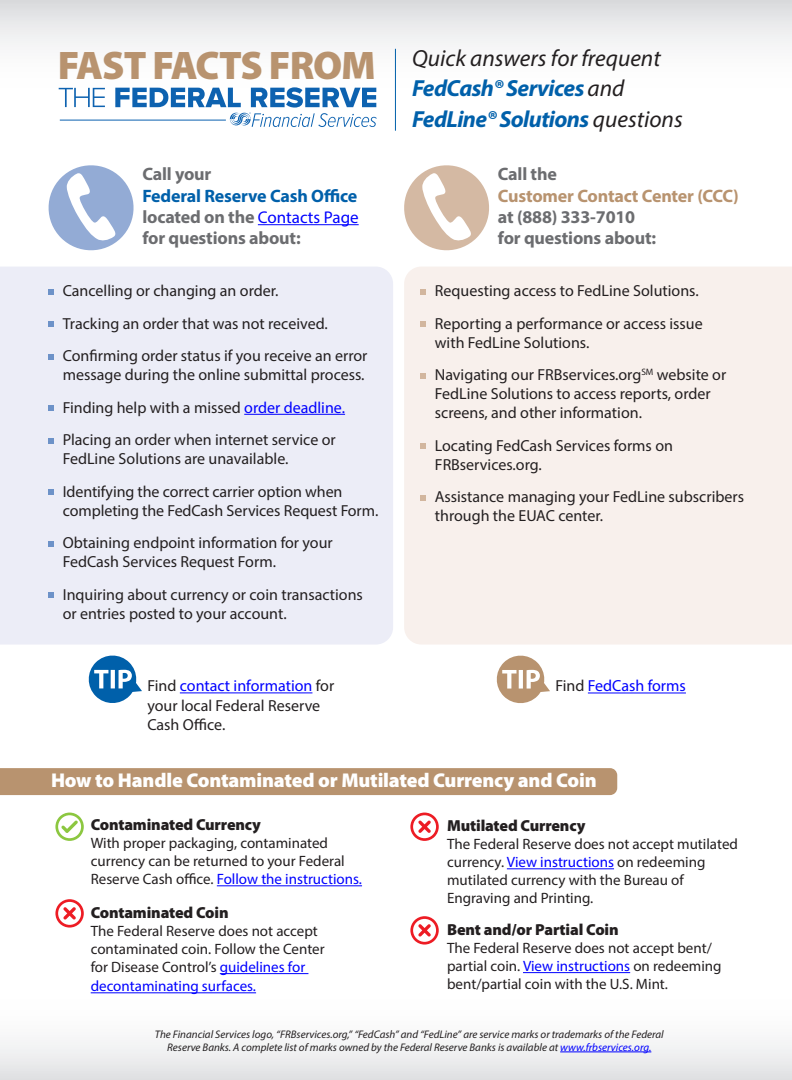
<style>
.page{position:relative;width:792px;height:1080px;background:#fff}
.page>*{position:absolute;margin:0;border:0;box-sizing:border-box;transform-origin:0 0}
.t1{font:italic 23.3px/30.2px "Myriad Pro";color:#231f20}
.t2{font:900 20px "Myriad Pro";letter-spacing:-.01em;color:#fff}
.t3{font:700 18px/21.4px "Myriad Pro";letter-spacing:-.01em;color:#6c6d70}
.t4{font:16px/32.5px "Myriad Pro";color:#231f20}
.t5{font:900 16px "Myriad Pro";letter-spacing:-.01em;color:#231f20}
.t6{font:16px "Myriad Pro";color:#00f}
.t7{font:15px/18px "Myriad Pro";color:#231f20}
.t8{font:italic 11px/13.1px "Myriad Pro";color:#231f20;text-align:center}
.s1{font-weight:900;font-style:normal;font-size:40px;color:#b8936f}
.s2{font-weight:700;color:#0060aa}
.s3{color:#0060aa}
.s4{font-weight:400;font-size:17px;color:#00f}
.s5{color:#00f}
.s6{color:#b8936f}
.s7{color:#231f20}
</style>
<div class="page">
<div style="left:0;top:0;width:792px;height:107px;background:linear-gradient(to bottom,#e1e2e3,#fff)"></div>
<div style="left:0;top:981px;width:792px;height:99px;background:linear-gradient(to bottom,#fff,#e5e6e8)"></div>
<div style="left:0;top:768px;width:617px;height:27px;background:#b8936f"></div>
<div style="left:0;top:267px;width:393px;height:378px;background:#ecedf7"></div>
<div style="left:404px;top:267px;width:388px;height:378px;background:#f8f0ec"></div>
<hr style="left:244px;top:414px;width:101px;height:1px;background:#00f">
<svg style="left:49px;top:289px;width:5px;height:5px"></svg>
<svg style="left:49px;top:321px;width:5px;height:6px"></svg>
<svg style="left:49px;top:354px;width:5px;height:5px"></svg>
<svg style="left:49px;top:405px;width:5px;height:6px"></svg>
<svg style="left:49px;top:438px;width:5px;height:5px"></svg>
<svg style="left:49px;top:489px;width:5px;height:6px"></svg>
<svg style="left:49px;top:541px;width:5px;height:5px"></svg>
<svg style="left:49px;top:592px;width:5px;height:6px"></svg>
<svg style="left:59px;top:88px;width:46px;height:19px"></svg>
<svg style="left:115px;top:87px;width:262px;height:40px"></svg>
<hr style="left:60px;top:120px;width:166px;height:1px;background:#0d62b0">
<hr style="left:395px;top:49px;width:1px;height:82px;background:#0060aa">
<svg style="left:420px;top:289px;width:5px;height:5px"></svg>
<svg style="left:420px;top:321px;width:5px;height:6px"></svg>
<svg style="left:420px;top:373px;width:5px;height:5px"></svg>
<svg style="left:420px;top:443px;width:5px;height:6px"></svg>
<svg style="left:420px;top:495px;width:5px;height:5px"></svg>
<hr style="left:258px;top:224px;width:101px;height:1px;background:#00f">
<svg style="left:48px;top:165px;width:86px;height:86px"></svg>
<svg style="left:404px;top:165px;width:85px;height:86px"></svg>
<svg style="left:88px;top:655px;width:54px;height:48px"></svg>
<hr style="left:180px;top:693px;width:132px;height:1px;background:#00f">
<svg style="left:496px;top:655px;width:54px;height:48px"></svg>
<hr style="left:588px;top:693px;width:98px;height:1px;background:#00f">
<hr style="left:217px;top:885px;width:145px;height:1px;background:#00f">
<hr style="left:220px;top:973px;width:88px;height:1px;background:#00f">
<hr style="left:91px;top:992px;width:165px;height:1px;background:#00f">
<hr style="left:507px;top:868px;width:107px;height:1px;background:#00f">
<hr style="left:523px;top:972px;width:107px;height:1px;background:#00f">
<svg style="left:55px;top:813px;width:29px;height:28px"></svg>
<svg style="left:55px;top:899px;width:29px;height:29px"></svg>
<svg style="left:410px;top:916px;width:29px;height:29px"></svg>
<svg style="left:410px;top:813px;width:29px;height:28px"></svg>
<hr style="left:560px;top:1052px;width:91px;height:1px;background:#00f">
<h1 class="t1" style="left:412px;top:43px;width:272px;text-indent:-354px"><span class="s1">FAST FACTS FROM</span> Quick answers for frequent<br><span class="s2">FedCash® Services</span> and<br><span class="s2">FedLine® Solutions</span> questions</h1>
<h2 class="t3" style="left:142px;top:163px;width:218px">Call your<br><span class="s3">Federal Reserve Cash Office </span>located on the <span class="s4">Contacts Page </span>for questions about:</h2>
<p class="t4" style="left:63px;top:274px;width:306px">Cancelling or changing an order.<br>Tracking an order that was not received.<br>Confirming order status if you receive an error</p>
<p class="t4" style="left:63px;top:358px;width:303px">message during the online submittal process.<br>Finding help with a missed <span class="s5">order deadline.<br></span>Placing an order when internet service or</p>
<p class="t4" style="left:63px;top:442px;width:281px">FedLine Solutions are unavailable.<br>Identifying the correct carrier option when</p>
<p class="t4" style="left:63px;top:494px;width:317px">completing the FedCash Services Request Form.<br>Obtaining endpoint information for your</p>
<p class="t4" style="left:63px;top:545px;width:302px">FedCash Services Request Form.<br>Inquiring about currency or coin transactions</p>
<p class="t4" style="left:63px;top:597px;width:225px">or entries posted to your account.</p>
<h2 class="t3" style="left:498px;top:163px;width:242px">Call the<br><span class="s6">Customer Contact Center (CCC) </span>at (888) 333-7010<br>for questions about:</h2>
<p class="t4" style="left:435px;top:274px;width:269px">Requesting access to FedLine Solutions.<br>Reporting a performance or access issue</p>
<p class="t4" style="left:435px;top:326px;width:293px">with FedLine Solutions.<br>Navigating our FRBservices.org<sup>SM</sup> website or</p>
<p class="t4" style="left:435px;top:384px;width:277px;line-height:19px">FedLine Solutions to access reports, order screens, and other information.</p>
<p class="t4" style="left:435px;top:436px;width:240px;line-height:19px">Locating FedCash Services forms on<br>FRBservices.org.</p>
<p class="t4" style="left:435px;top:487px;width:311px;line-height:19px">Assistance managing your FedLine subscribers through the EUAC center.</p>
<p class="t4" style="left:147px;top:676px;width:188px;line-height:19.2px">Find <span class="s5">contact information</span> for your local Federal Reserve<br>Cash Office.</p>
<p class="t6" style="left:555px;top:676px;width:132px"><span class="s7">Find</span> FedCash forms</p>
<h2 class="t2" style="left:51px;top:767px;width:547px">How to Handle Contaminated or Mutilated Currency and Coin</h2>
<p class="t5" style="left:91px;top:814px;width:172px">Contaminated Currency</p>
<p class="t7" style="left:91px;top:834px;width:273px">With proper packaging, contaminated currency can be returned to your Federal<br>Reserve Cash office. <span class="s5">Follow the instructions.</span></p>
<p class="t5" style="left:91px;top:902px;width:139px">Contaminated Coin</p>
<p class="t7" style="left:91px;top:922px;width:235px;line-height:18.4px">The Federal Reserve does not accept contaminated coin. Follow the Center for Disease Control’s <span class="s5">guidelines for decontaminating surfaces.</span></p>
<p class="t5" style="left:447px;top:815px;width:140px">Mutilated Currency</p>
<p class="t7" style="left:447px;top:835px;width:292px">The Federal Reserve does not accept mutilated currency. <span class="s5">View instructions</span> on redeeming mutilated currency with the Bureau of Engraving and Printing.</p>
<p class="t5" style="left:447px;top:919px;width:173px">Bent and/or Partial Coin</p>
<p class="t7" style="left:447px;top:939px;width:276px">The Federal Reserve does not accept bent/ partial coin. <span class="s5">View instructions</span> on redeeming bent/partial coin with the U.S. Mint.</p>
<p class="t8" style="left:155px;top:1027px;width:510px">The Financial Services logo, “FRBservices.org,” “FedCash” and “FedLine” are service marks or trademarks of the Federal<br>Reserve Banks. A complete list of marks owned by the Federal Reserve Banks is available at <span class="s5">www.frbservices.org.</span></p>
</div>
